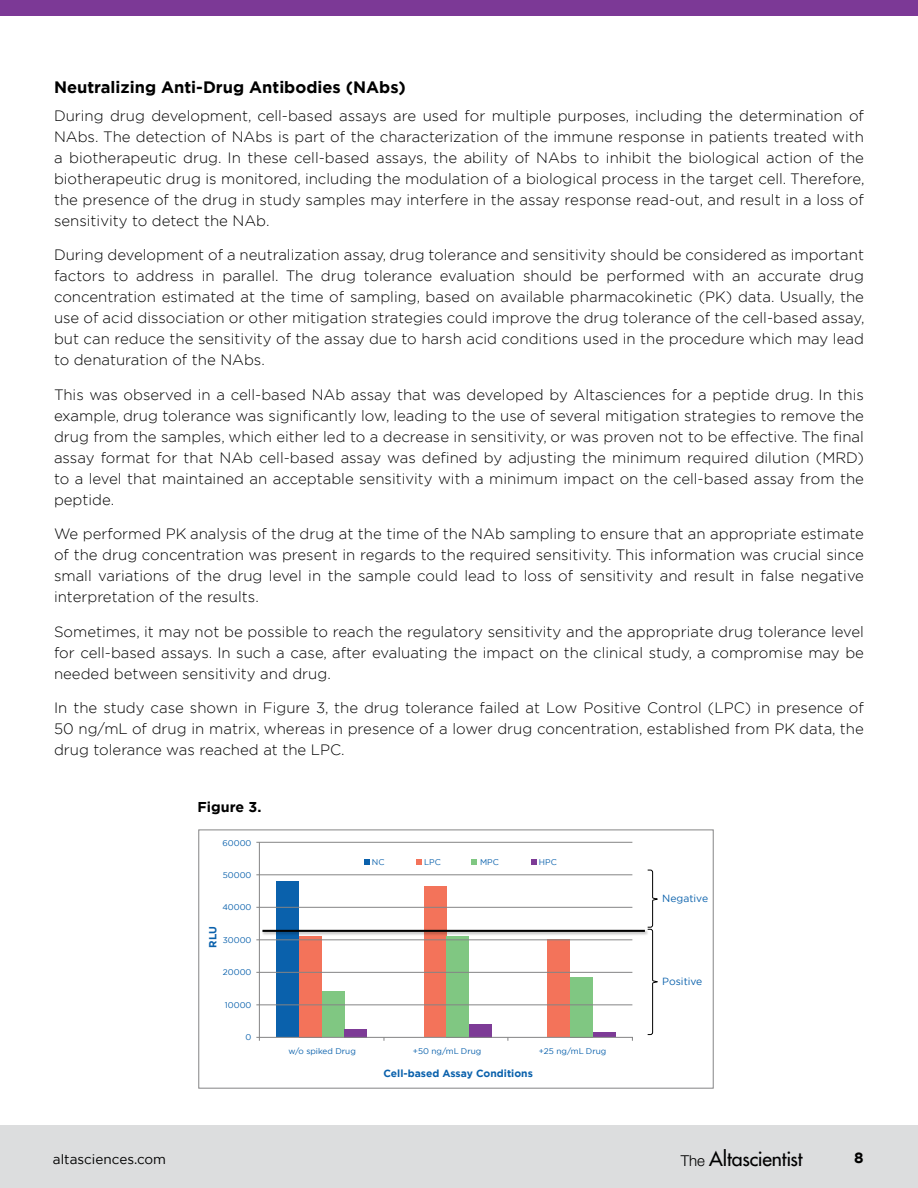
<style>
.page{position:relative;width:918px;height:1188px;background:#fff}
.page>*{position:absolute;margin:0;border:0;box-sizing:border-box;transform-origin:0 0}
.t1{font:500 19.5px "Futura Std";letter-spacing:-.01em;color:#000}
.Emphasis{font:700 16.5px "Gotham";color:#000}
.Body{font:300 15px/21px "Gotham";color:#000;text-align:justify}
.t2{font:700 15px "Gotham";color:#000}
.Emphasis-2{font:700 14.25px "Gotham";color:#000}
.t3{font:13.5px "Gotham";color:#000}
.t4{font:700 10.35px "Gotham";color:#0a61ac}
.t5{font:10.35px "Gotham";color:#0a61ac}
.t6{font:8.25px "Gotham";color:#0a61ac}
.s1{font-family:"Helvetica Neue LT Std";font-weight:300;font-size:15px}
</style>
<div class="page">
<div style="left:0;top:1125px;width:918px;height:63px;background:#dcddde"></div>
<div style="left:0;top:0;width:918px;height:15px;background:#7c3996"></div>
<div style="left:276px;top:882px;width:23px;height:155px;background:#0a61ac"></div>
<div style="left:299px;top:936px;width:23px;height:101px;background:#f3735a"></div>
<div style="left:322px;top:991px;width:23px;height:46px;background:#80c782"></div>
<div style="left:344px;top:1029px;width:23px;height:8px;background:#7d3b96"></div>
<div style="left:424px;top:887px;width:23px;height:150px;background:#f3735a"></div>
<div style="left:446px;top:936px;width:23px;height:101px;background:#80c782"></div>
<div style="left:469px;top:1024px;width:23px;height:13px;background:#7d3b96"></div>
<div style="left:547px;top:939px;width:23px;height:98px;background:#f3735a"></div>
<div style="left:570px;top:977px;width:23px;height:60px;background:#80c782"></div>
<div style="left:593px;top:1032px;width:23px;height:5px;background:#7d3b96"></div>
<hr style="left:256px;top:842px;width:376px;height:1px;background:#848485">
<hr style="left:256px;top:874px;width:376px;height:1px;background:#848485">
<hr style="left:256px;top:907px;width:376px;height:1px;background:#848485">
<hr style="left:256px;top:939px;width:376px;height:1px;background:#848485">
<hr style="left:256px;top:972px;width:376px;height:1px;background:#848485">
<hr style="left:256px;top:1005px;width:376px;height:1px;background:#848485">
<hr style="left:259px;top:842px;width:1px;height:199px;background:#848485">
<svg style="left:256px;top:1037px;width:377px;height:4px"></svg>
<svg style="left:647px;top:869px;width:11px;height:166px"></svg>
<img style="left:262px;top:928px;width:387px;height:8px">
<hr style="left:262px;top:930px;width:383px;height:2px;background:#000">
<svg style="left:364px;top:859px;width:6px;height:6px"></svg>
<svg style="left:416px;top:859px;width:6px;height:6px"></svg>
<svg style="left:471px;top:859px;width:6px;height:6px"></svg>
<svg style="left:532px;top:859px;width:5px;height:6px"></svg>
<div style="left:198px;top:830px;width:516px;height:259px;border:1px solid #848485"></div>
<h3 class="Emphasis" style="left:54px;top:76px;width:353px">Neutralizing Anti-Drug Antibodies (NAbs)</h3>
<p class="Body" style="left:54px;top:105px;width:812px">During drug development, cell-based assays are used for multiple purposes, including the determination of NAbs. The detection of NAbs is part of the characterization of the immune response in patients treated with a biotherapeutic drug. In these cell-based assays, the ability of NAbs to inhibit the biological action of the biotherapeutic drug is monitored, including the modulation of a biological process in the target cell. Therefore, the presence of the drug in study samples may interfere in the assay response read-out, and result in a loss of sensitivity to detect the NAb.</p>
<p class="Body" style="left:54px;top:244px;width:812px">During development of a neutralization assay, drug tolerance and sensitivity should be considered as important factors to address in parallel. The drug tolerance evaluation should be performed with an accurate drug concentration estimated at the time of sampling, based on available pharmacokinetic (PK) data. Usually, the use of acid dissociation or other mitigation strategies could improve the drug tolerance of the cell-based assay, but can reduce the sensitivity of the assay due to harsh acid conditions used in the procedure which may lead to denaturation of the NAbs.</p>
<p class="Body" style="left:54px;top:384px;width:812px">This was observed in a cell-based NAb assay that was developed by Altasciences for a peptide drug. In this example, drug tolerance was significantly low, leading to the use of several mitigation strategies to remove the drug from the samples, which either led to a decrease in sensitivity, or was proven not to be effective. The final assay format for that NAb cell-based assay was defined by adjusting the minimum required dilution (MRD) to a level that maintained an acceptable sensitivity with a minimum impact on the cell-based assay from the peptide.</p>
<p class="Body" style="left:54px;top:523px;width:812px">We performed PK analysis of the drug at the time of the NAb sampling to ensure that an appropriate estimate of the drug concentration was present in regards to the required sensitivity. This information was crucial since small variations of the drug level in the sample could lead to loss of sensitivity and result in false negative interpretation of the results.</p>
<p class="Body" style="left:54px;top:621px;width:812px">Sometimes, it may not be possible to reach the regulatory sensitivity and the appropriate drug tolerance level for cell-based assays. In such a case, after evaluating the impact on the clinical study, a compromise may be needed between sensitivity and drug.</p>
<p class="Body" style="left:54px;top:697px;width:811px">In the study case shown in Figure 3, the drug tolerance failed at Low Positive Control (LPC) in presence of 50 ng/mL of drug in matrix, whereas in presence of a lower drug concentration, established from PK data, the drug tolerance was reached at the LPC.</p>
<h3 class="Emphasis-2" style="left:198px;top:797px;width:65px">Figure 3.</h3>
<p class="t6" style="left:223px;top:837px;width:30px">60000</p>
<p class="t6" style="left:223px;top:870px;width:30px">50000</p>
<p class="t6" style="left:222px;top:902px;width:31px">40000</p>
<p class="t4" style="left:206px;top:948px;width:23px;rotate:-90deg">RLU</p>
<p class="t6" style="left:223px;top:935px;width:30px">30000</p>
<p class="t6" style="left:223px;top:967px;width:30px">20000</p>
<p class="t6" style="left:225px;top:999px;width:28px">10000</p>
<p class="t6" style="left:246px;top:1032px;width:7px">0</p>
<p class="t6" style="left:372px;top:856px;width:14px">NC</p>
<p class="t6" style="left:424px;top:856px;width:18px">LPC</p>
<p class="t6" style="left:480px;top:856px;width:20px">MPC</p>
<p class="t6" style="left:539px;top:856px;width:20px">HPC</p>
<p class="t6" style="left:288px;top:1045px;width:69px">w/o spiked Drug</p>
<p class="t6" style="left:413px;top:1045px;width:70px">+50 ng/mL Drug</p>
<p class="t6" style="left:539px;top:1045px;width:69px">+25 ng/mL Drug</p>
<p class="t4" style="left:383px;top:1067px;width:151px">Cell-based Assay Conditions</p>
<p class="t5" style="left:662px;top:892px;width:47px">Negative</p>
<p class="t5" style="left:662px;top:974px;width:42px">Positive</p>
<p class="t3" style="left:53px;top:1151px;width:115px">altasciences.com</p>
<p class="t1" style="left:681px;top:1147px;width:123px"><span class="s1">The</span> Altascientist</p>
<p class="t2" style="left:854px;top:1147px;width:11px">8</p>
</div>
